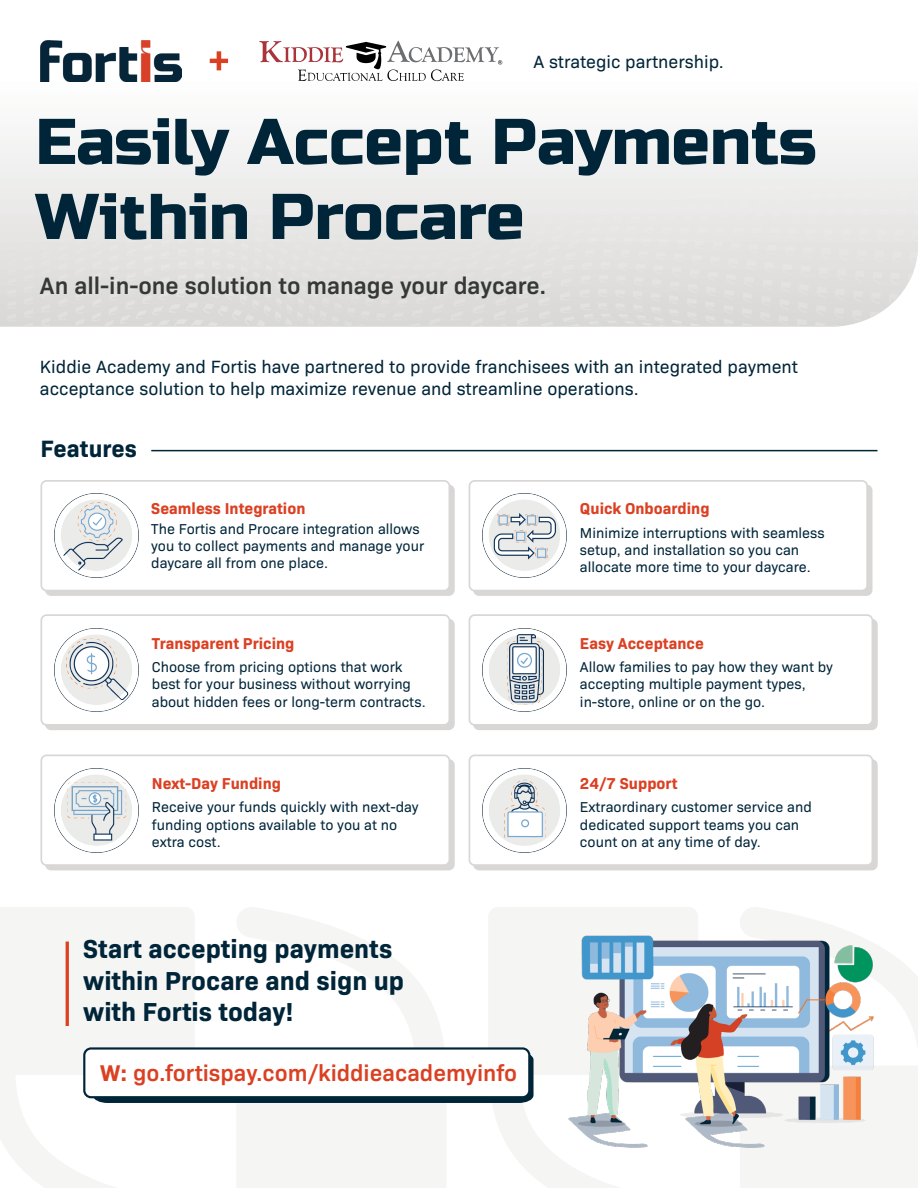
<style>
.page{position:relative;width:918px;height:1188px;background:#fff}
.page>*{position:absolute;margin:0;border:0;box-sizing:border-box;transform-origin:0 0}
.t1{font:64.5px/75px "Russo One";color:#002539}
.t2{font:700 26.4px/31.7px "Bio Sans";color:#002539}
.t3{font:600 24px "Bio Sans";color:#353935}
.t4{font:700 24px "Bio Sans";color:#002539}
.t5{font:600 23.1px "Bio Sans";color:#db4022}
.t6{font:18px/22.5px "Bio Sans";color:#002539}
.t7{font:700 15.9px "Bio Sans";color:#db4022}
.t8{font:14.55px/17.4px "Bio Sans";color:#002539}
.s1{font-weight:700}
</style>
<div class="page">
<svg style="left:0;top:907px;width:194px;height:281px;fill:#f5f5f4"></svg>
<svg style="left:489px;top:907px;width:209px;height:281px;fill:#f5f5f4"></svg>
<svg style="left:237px;top:907px;width:209px;height:281px;fill:#f5f5f4"></svg>
<svg style="left:739px;top:907px;width:179px;height:281px;fill:#f5f5f4"></svg>
<svg style="left:92px;top:1051px;width:443px;height:53px"></svg>
<div style="left:84px;top:1048px;width:445px;height:49px;background:#fff;border-radius:7px"></div>
<div style="left:83px;top:1047px;width:447px;height:51px;border:2px solid #002539;border-radius:7px"></div>
<div style="left:46px;top:485px;width:408px;height:110px;background:#d9d7d5;border-radius:5px"></div>
<div style="left:45px;top:485px;width:410px;height:111px;border:2px solid #d9d7d5;border-radius:5px"></div>
<div style="left:474px;top:485px;width:398px;height:110px;background:#d9d7d5;border-radius:5px"></div>
<div style="left:473px;top:485px;width:399px;height:111px;border:2px solid #d9d7d5;border-radius:5px"></div>
<div style="left:45px;top:619px;width:410px;height:111px;border:2px solid #d9d7d5;border-radius:5px"></div>
<div style="left:473px;top:619px;width:405px;height:111px;border:2px solid #d9d7d5;border-radius:5px"></div>
<div style="left:45px;top:759px;width:410px;height:111px;border:2px solid #d9d7d5;border-radius:5px"></div>
<div style="left:473px;top:759px;width:405px;height:111px;border:2px solid #d9d7d5;border-radius:5px"></div>
<div style="left:41px;top:481px;width:408px;height:110px;background:#fff;border-radius:5px"></div>
<div style="left:40px;top:480px;width:410px;height:111px;border:2px solid #d9d7d5;border-radius:5px"></div>
<div style="left:469px;top:481px;width:398px;height:110px;background:#fff;border-radius:5px"></div>
<div style="left:469px;top:480px;width:399px;height:111px;border:2px solid #d9d7d5;border-radius:5px"></div>
<div style="left:41px;top:615px;width:408px;height:110px;background:#fff;border-radius:5px"></div>
<div style="left:40px;top:614px;width:410px;height:112px;border:2px solid #d9d7d5;border-radius:5px"></div>
<div style="left:469px;top:615px;width:403px;height:110px;background:#fff;border-radius:5px"></div>
<div style="left:469px;top:614px;width:404px;height:112px;border:2px solid #d9d7d5;border-radius:5px"></div>
<div style="left:41px;top:755px;width:408px;height:110px;background:#fff;border-radius:5px"></div>
<div style="left:40px;top:755px;width:410px;height:111px;border:2px solid #d9d7d5;border-radius:5px"></div>
<div style="left:469px;top:755px;width:403px;height:110px;background:#fff;border-radius:5px"></div>
<div style="left:469px;top:755px;width:404px;height:111px;border:2px solid #d9d7d5;border-radius:5px"></div>
<img style="left:0;top:40px;width:918px;height:287px">
<img style="left:40px;top:40px;width:142px;height:41px">
<img style="left:54px;top:494px;width:84px;height:84px">
<img style="left:482px;top:628px;width:84px;height:84px">
<img style="left:54px;top:628px;width:84px;height:84px">
<img style="left:482px;top:494px;width:84px;height:84px">
<img style="left:54px;top:768px;width:84px;height:84px">
<img style="left:482px;top:768px;width:84px;height:84px">
<hr style="left:151px;top:450px;width:726px;height:1px;background:#002539">
<img style="left:554px;top:921px;width:337px;height:226px">
<hr style="left:66px;top:942px;width:3px;height:84px;background:#db4022">
<svg style="left:210px;top:51px;width:18px;height:19px"></svg>
<svg style="left:259px;top:41px;width:243px;height:40px"></svg>
<p class="t6" style="left:533px;top:49px;width:192px">A strategic partnership.</p>
<p class="t1" style="left:35px;top:106px;width:783px">Easily Accept Payments<br>Within Procare</p>
<p class="t3" style="left:40px;top:267px;width:508px">An all-in-one solution to manage your daycare.</p>
<p class="t6" style="left:40px;top:354px;width:759px">Kiddie Academy and Fortis have partnered to provide franchisees with an integrated payment acceptance solution to help maximize revenue and streamline operations.</p>
<p class="t4" style="left:40px;top:431px;width:98px">Features</p>
<p class="t7" style="left:151px;top:497px;width:156px">Seamless Integration</p>
<p class="t8" style="left:151px;top:519px;width:274px">The Fortis and Procare integration allows you to collect payments and manage your daycare all from one place.</p>
<p class="t7" style="left:152px;top:631px;width:144px">Transparent Pricing</p>
<p class="t8" style="left:152px;top:657px;width:275px">Choose from pricing options that work best for your business without worrying about hidden fees or long-term contracts.</p>
<p class="t7" style="left:152px;top:771px;width:131px">Next-Day Funding</p>
<p class="t8" style="left:152px;top:797px;width:268px">Receive your funds quickly with next-day funding options available to you at no extra cost.</p>
<p class="t2" style="left:83px;top:931px;width:322px">Start accepting payments within Procare and sign up with Fortis today!</p>
<p class="t5" style="left:100px;top:1055px;width:419px"><span class="s1">W:</span> go.fortispay.com/kiddieacademyinfo</p>
<p class="t7" style="left:580px;top:497px;width:131px">Quick Onboarding</p>
<p class="t8" style="left:580px;top:523px;width:246px">Minimize interruptions with seamless setup, and installation so you can allocate more time to your daycare.</p>
<p class="t7" style="left:580px;top:631px;width:126px">Easy Acceptance</p>
<p class="t8" style="left:580px;top:657px;width:254px">Allow families to pay how they want by accepting multiple payment types,</p>
<p class="t8" style="left:580px;top:692px;width:187px">in-store, online or on the go.</p>
<p class="t7" style="left:580px;top:771px;width:99px">24/7 Support</p>
<p class="t8" style="left:580px;top:797px;width:233px">Extraordinary customer service and dedicated support teams you can count on at any time of day.</p>
</div>
